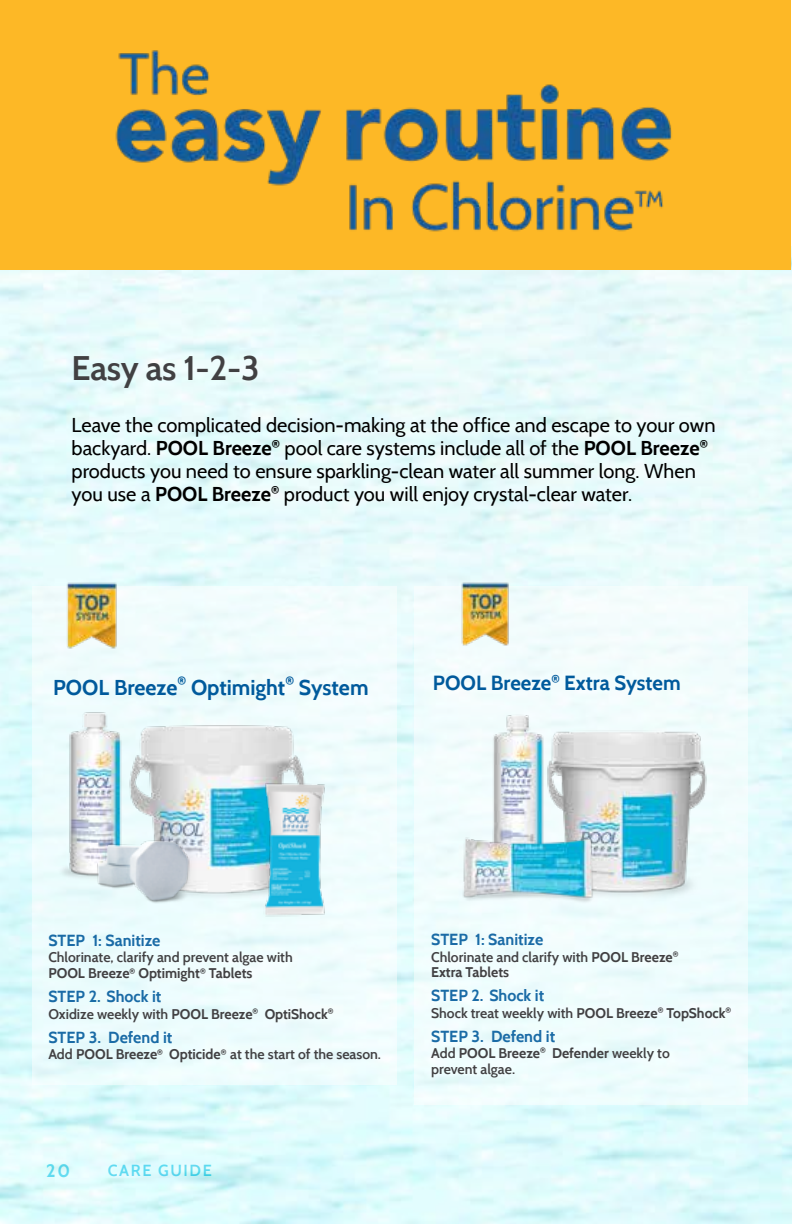
<style>
.page{position:relative;width:792px;height:1224px;background:#fff}
.page>*{position:absolute;margin:0;border:0;box-sizing:border-box;transform-origin:0 0}
.t1{font:600 34px "Cabin";letter-spacing:-.01em;color:#414042}
.t2{font:700 21.4px "Cabin";color:#005a9c}
.t3{font:700 20.4px "Cabin";color:#005a9c}
.t4{font:20px/23px "Cabin";color:#000}
.t5{font:700 18px "Cabin";color:#00bbe5}
.t6{font:700 16px "Cabin";color:#1a6ba6}
.t7{font:600 16px "Cabin";letter-spacing:.1em;color:#00bbe5}
.t8{font:600 14px/16.4px "Cabin";color:#414042}
.t9{font:700 14px "Cabin";color:#414042}
.t10{font:700 12.4px "Cabin";color:#005a9c}
.s1{font-weight:700}
.s2{font-weight:600}
</style>
<div class="page">
<img style="left:0;top:247px;width:792px;height:977px">
<div style="left:0;top:0;width:791px;height:269px;background:#fdb826"></div>
<div style="left:32px;top:586px;width:364px;height:498px;background:#effcfd"></div>
<img style="left:54px;top:712px;width:62px;height:166px">
<img style="left:116px;top:708px;width:188px;height:199px">
<img style="left:80px;top:820px;width:132px;height:87px">
<img style="left:262px;top:780px;width:66px;height:137px">
<img style="left:66px;top:577px;width:52px;height:72px">
<div style="left:414px;top:586px;width:333px;height:519px;background:#f0fdfd"></div>
<img style="left:558px;top:731px;width:149px;height:166px">
<img style="left:492px;top:715px;width:66px;height:117px">
<img style="left:463px;top:832px;width:137px;height:70px">
<img style="left:461px;top:578px;width:49px;height:68px">
<img style="left:115px;top:50px;width:557px;height:182px">
<h1 class="t1" style="left:72px;top:348px;width:189px">Easy as 1-2-3</h1>
<p class="t4" style="left:72px;top:413px;width:645px">Leave the complicated decision-making at the office and escape to your own backyard. <span class="s1">POOL Breeze</span><sup>®</sup> pool care systems include all of the <span class="s1">POOL Breeze</span><sup>® </sup>products you need to ensure sparkling-clean water all summer long. When you use a <span class="s1">POOL Breeze</span><sup>®</sup> product you will enjoy crystal-clear water.</p>
<p class="t2" style="left:53px;top:674px;width:126px">POOL Breeze</p>
<p class="t10" style="left:178px;top:673px;width:10px">®</p>
<p class="t2" style="left:191px;top:674px;width:96px">Optimight</p>
<p class="t10" style="left:285px;top:673px;width:10px">®</p>
<p class="t2" style="left:299px;top:674px;width:71px">System</p>
<p class="t3" style="left:433px;top:670px;width:249px">POOL Breeze<sup>®</sup> Extra System</p>
<p class="t6" style="left:48px;top:930px;width:114px">STEP 1: Sanitize</p>
<p class="t8" style="left:48px;top:949px;width:246px">Chlorinate, clarify and prevent algae with<br><span class="s1">POOL Breeze</span><sup>®</sup> <span class="s1">Optimight</span><sup>®</sup> <span class="s1">Tablets</span></p>
<p class="t6" style="left:48px;top:987px;width:115px">STEP 2. Shock it</p>
<p class="t9" style="left:48px;top:1005px;width:287px"><span class="s2">Oxidize weekly with</span> POOL Breeze<sup>®</sup> OptiShock<sup>®</sup></p>
<p class="t6" style="left:48px;top:1028px;width:126px">STEP 3. Defend it</p>
<p class="t8" style="left:48px;top:1046px;width:334px">Add <span class="s1">POOL Breeze</span><sup>®</sup> <span class="s1">Opticide</span><sup>®</sup> at the start of the season.</p>
<p class="t5" style="left:46px;top:1159px;width:26px">20</p>
<p class="t7" style="left:108px;top:1161px;width:105px">CARE GUIDE</p>
<p class="t6" style="left:431px;top:930px;width:114px">STEP 1: Sanitize</p>
<p class="t8" style="left:431px;top:949px;width:249px;line-height:15.6px">Chlorinate and clarify with <span class="s1">POOL Breeze</span><sup>®<br></sup><span class="s1">Extra Tablets</span></p>
<p class="t6" style="left:431px;top:986px;width:115px">STEP 2. Shock it</p>
<p class="t8" style="left:431px;top:1005px;width:302px">Shock treat weekly with <span class="s1">POOL Breeze</span><sup>®</sup> <span class="s1">TopShock</span><sup>®</sup></p>
<p class="t6" style="left:431px;top:1026px;width:126px">STEP 3. Defend it</p>
<p class="t8" style="left:431px;top:1045px;width:240px">Add <span class="s1">POOL Breeze</span><sup>®</sup> <span class="s1">Defender</span> weekly to prevent algae.</p>
</div>
